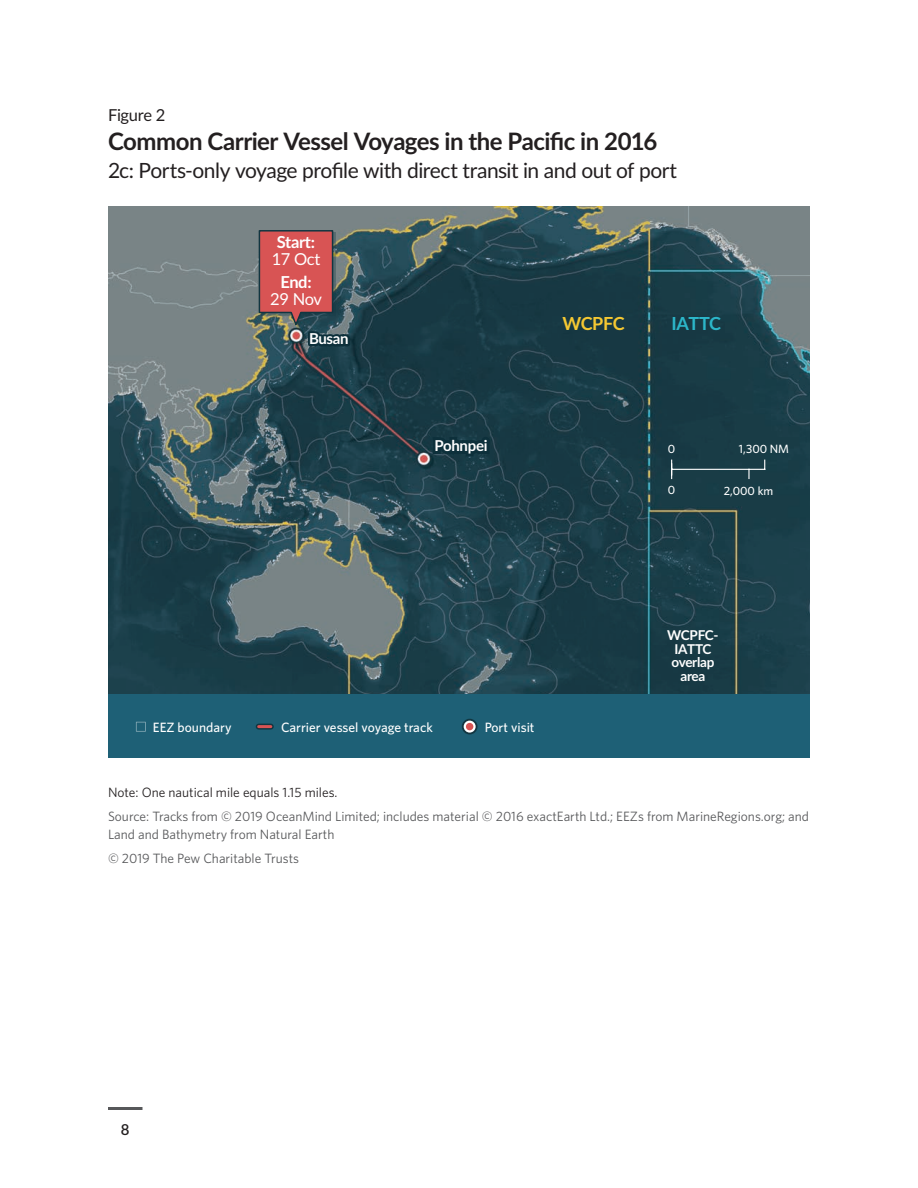
<style>
.page{position:relative;width:918px;height:1188px;background:#fff}
.page>*{position:absolute;margin:0;border:0;box-sizing:border-box;transform-origin:0 0}
.HED{font:700 24px "Lato";letter-spacing:-.02em;color:#231f20}
.DEK{font:21px "Lato";letter-spacing:-.025em;color:#231f20}
.Body{font:700 18px "Lato";letter-spacing:-.025em;color:#f5c832}
.Body-2{font:700 18px "Lato";letter-spacing:-.02em;color:#2cb6c9}
.Call-out_dates_11{font:700 16.5px/16.5px "Lato";letter-spacing:-.02em;color:#fff;text-align:center}
.Call-out_dates_11-2{font:16.5px/16.5px "Lato";color:#fff;text-align:center}
.Figure{font:16.5px "Lato";letter-spacing:-.02em;color:#231f20}
.Body-3{font:700 15px "Lato";letter-spacing:-.02em;color:#fff}
.t1{font:600 15px "Lato";color:#231f20}
.Source{font:13.5px/18px "Whitney";color:#57585a}
.Body-4{font:500 13.5px "Whitney";color:#fff}
.Source-2{font:13.5px "Whitney";color:#231f20}
.Body-5{font:700 13.5px/13.5px "Lato";letter-spacing:-.02em;color:#fff;text-align:center}
.Body-6{font:500 12px "Whitney";color:#fff}
.s1{font-weight:400}
.s2{font-weight:700}
</style>
<div class="page">
<hr style="left:108px;top:1107px;width:34px;height:3px;background:#57585a">
<img style="left:108px;top:206px;width:702px;height:489px">
<div style="left:108px;top:695px;width:702px;height:63px;background:#1e6076"></div>
<svg style="left:136px;top:722px;width:10px;height:10px"></svg>
<div style="left:259px;top:724px;width:12px;height:6px;background:#263942"></div>
<svg style="left:259px;top:725px;width:12px;height:3px"></svg>
<svg style="left:430px;top:432px;width:65px;height:27px;background:#143641"></svg>
<hr style="left:672px;top:469px;width:93px;height:1px;background:#fff">
<svg style="left:748px;top:470px;width:2px;height:9px"></svg>
<svg style="left:671px;top:460px;width:1px;height:19px"></svg>
<svg style="left:462px;top:719px;width:16px;height:15px"></svg>
<svg style="left:258px;top:229px;width:94px;height:159px;background:#795558"></svg>
<p class="Figure" style="left:108px;top:103px;width:59px">Figure 2</p>
<p class="HED" style="left:108px;top:123px;width:551px">Common Carrier Vessel Voyages in the Pacific in 2016</p>
<p class="DEK" style="left:108px;top:156px;width:571px">2c: Ports-only voyage profile with direct transit in and out of port</p>
<p class="Call-out_dates_11" style="left:272px;top:233px;width:50px">Start:<br><span class="s1">17 Oct</span></p>
<p class="Call-out_dates_11-2" style="left:270px;top:273px;width:53px"><span class="s2">End:<br></span>29 Nov</p>
<p class="Body-3" style="left:309px;top:328px;width:41px">Busan</p>
<p class="Body-3" style="left:435px;top:434px;width:55px">Pohnpei</p>
<p class="Body" style="left:562px;top:310px;width:64px">WCPFC</p>
<p class="Body-2" style="left:672px;top:310px;width:51px">IATTC</p>
<p class="Body-6" style="left:668px;top:440px;width:9px">0</p>
<p class="Body-6" style="left:739px;top:440px;width:52px">1,300 NM</p>
<p class="Body-6" style="left:668px;top:482px;width:9px">0</p>
<p class="Body-6" style="left:724px;top:482px;width:51px">2,000 km</p>
<p class="Body-4" style="left:153px;top:718px;width:80px">EEZ boundary</p>
<p class="Body-4" style="left:281px;top:718px;width:153px">Carrier vessel voyage track</p>
<p class="Body-4" style="left:485px;top:718px;width:51px">Port visit</p>
<p class="Body-5" style="left:667px;top:628px;width:53px">WCPFC-<br>IATTC overlap area</p>
<p class="Source-2" style="left:108px;top:783px;width:231px">Note: One nautical mile equals 1.15 miles.</p>
<p class="Source" style="left:108px;top:807px;width:703px">Source: Tracks from © 2019 OceanMind Limited; includes material © 2016 exactEarth Ltd.; EEZs from MarineRegions.org; and<br>Land and Bathymetry from Natural Earth</p>
<p class="Source" style="left:108px;top:849px;width:193px">© 2019 The Pew Charitable Trusts</p>
<p class="t1" style="left:121px;top:1119px;width:10px">8</p>
</div>
